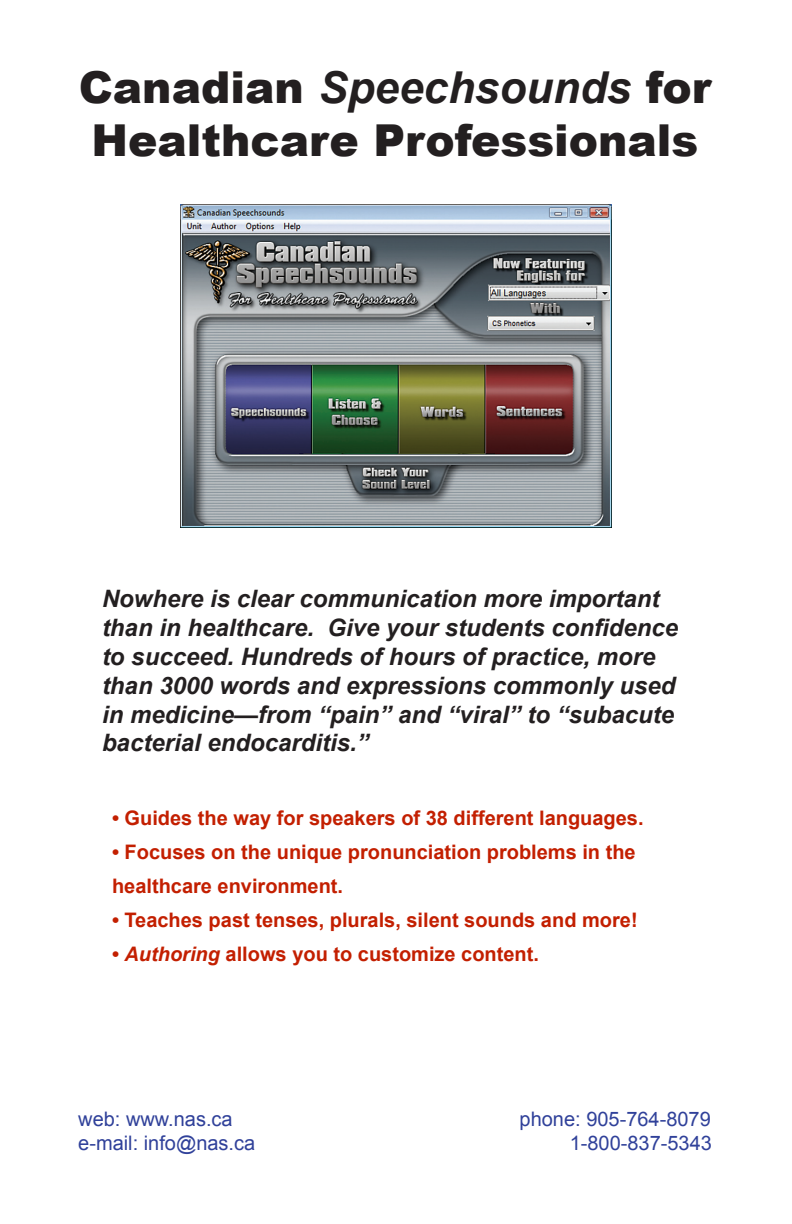
<style>
.page{position:relative;width:792px;height:1224px;background:#fff}
.page>*{position:absolute;margin:0;border:0;box-sizing:border-box;transform-origin:0 0}
.t1{font:italic 700 44px "Arial";color:#231f20}
.t2{font:900 44px "Arial";color:#231f20}
.t3{font:italic 700 24px/28.8px "Arial";color:#231f20}
.t4{font:700 20px/34px "Arial";color:#c31f00}
.t5{font:20px/24px "Arial";color:#30419a}
.s1{font-weight:900;font-style:normal}
.s2{font-style:italic}
</style>
<div class="page">
<img style="left:180px;top:204px;width:432px;height:324px">
<p class="t1" style="left:79px;top:59px;width:634px"><span class="s1">Canadian</span> Speechsounds <span class="s1">for</span></p>
<p class="t2" style="left:92px;top:108px;width:608px">Healthcare Professionals</p>
<p class="t3" style="left:102px;top:586px;width:578px">Nowhere is clear communication more important than in healthcare. Give your students confidence to succeed. Hundreds of hours of practice, more than 3000 words and expressions commonly used in medicine—from “pain” and “viral” to “subacute bacterial endocarditis.”</p>
<p class="t4" style="left:112px;top:801px;width:533px">• Guides the way for speakers of 38 different languages.</p>
<p class="t4" style="left:112px;top:835px;width:525px">• Focuses on the unique pronunciation problems in the healthcare environment.</p>
<p class="t4" style="left:112px;top:903px;width:527px">• Teaches past tenses, plurals, silent sounds and more!</p>
<p class="t4" style="left:112px;top:937px;width:429px">• <span class="s2">Authoring</span> allows you to customize content.</p>
<p class="t5" style="left:78px;top:1107px;width:179px">web: www.nas.ca e-mail: info@nas.ca</p>
<p class="t5" style="left:520px;top:1107px;width:194px;text-align:right">phone: 905-764-8079<br>1-800-837-5343</p>
</div>
